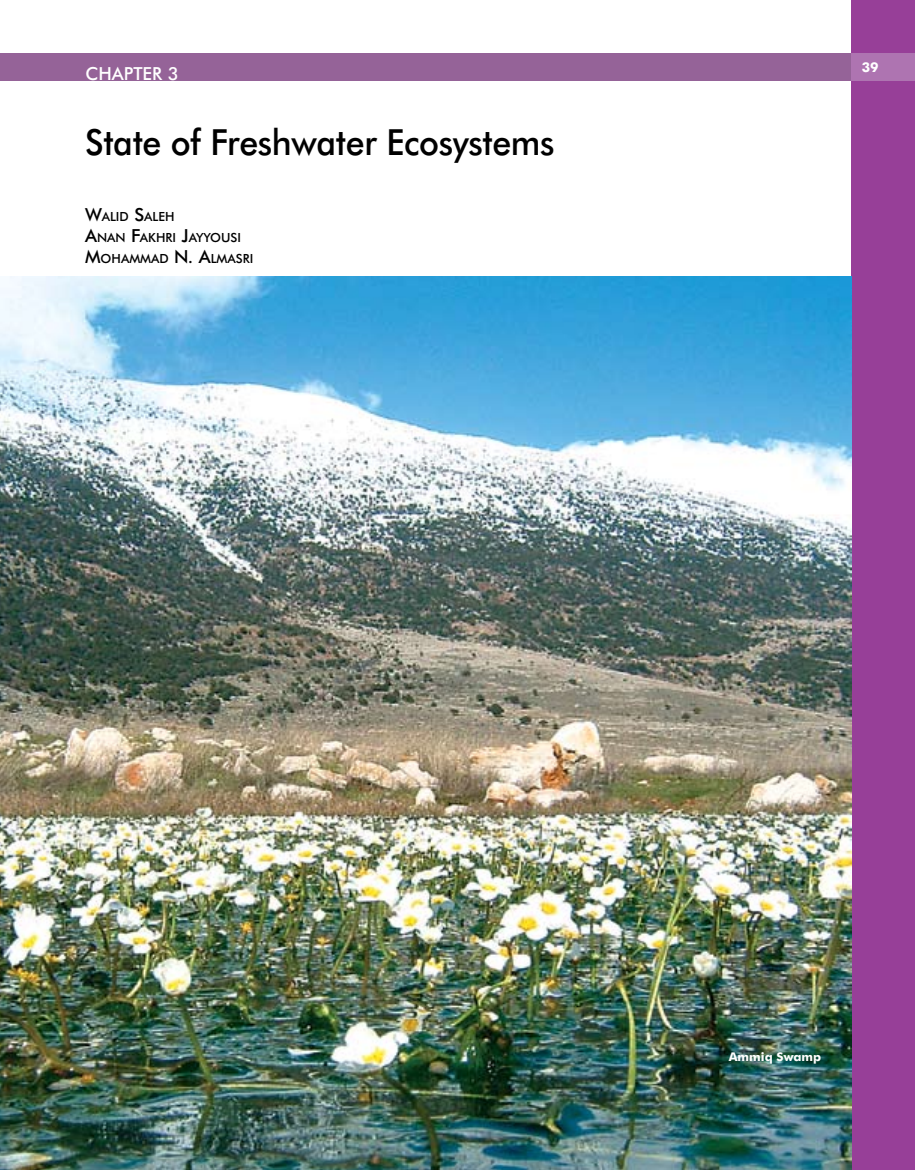
<style>
.page{position:relative;width:915px;height:1170px;background:#fff}
.page>*{position:absolute;margin:0;border:0;box-sizing:border-box;transform-origin:0 0}
.t1{font:500 36px "Futura BT";letter-spacing:-.01em;color:#000;scale:.94 1}
.t2{font:500 18px "Futura BT";color:#fff}
.t3{font:700 13.5px "Futura BT";color:#fff}
.t4{font:500 12.6px/21px "Futura BT";color:#000}
.t5{font:700 12px "Futura BT";color:#fff}
.s1{font-size:18px}
</style>
<div class="page">
<div style="left:850px;top:0;width:64px;height:1169px;background:#973f98"></div>
<div style="left:0;top:53px;width:850px;height:27px;background:#956398"></div>
<div style="left:850px;top:53px;width:64px;height:27px;background:#ae74b1"></div>
<img style="left:0;top:276px;width:850px;height:893px">
<h2 class="t2" style="left:85px;top:62px;width:95px">chapter 3</h2>
<h1 class="t1" style="left:85px;top:120px;width:501px">State of Freshwater Ecosystems</h1>
<p class="t4" style="left:85px;top:206px;width:170px"><span class="s1">W</span>ALID <span class="s1">S</span>ALEH<br><span class="s1">A</span>NAN <span class="s1">F</span>AKHRI <span class="s1">J</span>AYYOUSI<br><span class="s1">M</span>OHAMMAD <span class="s1">N. A</span>LMASRI</p>
<p class="t3" style="left:861px;top:59px;width:18px">39</p>
<p class="t5" style="left:728px;top:1049px;width:94px">Ammiq Swamp</p>
</div>
